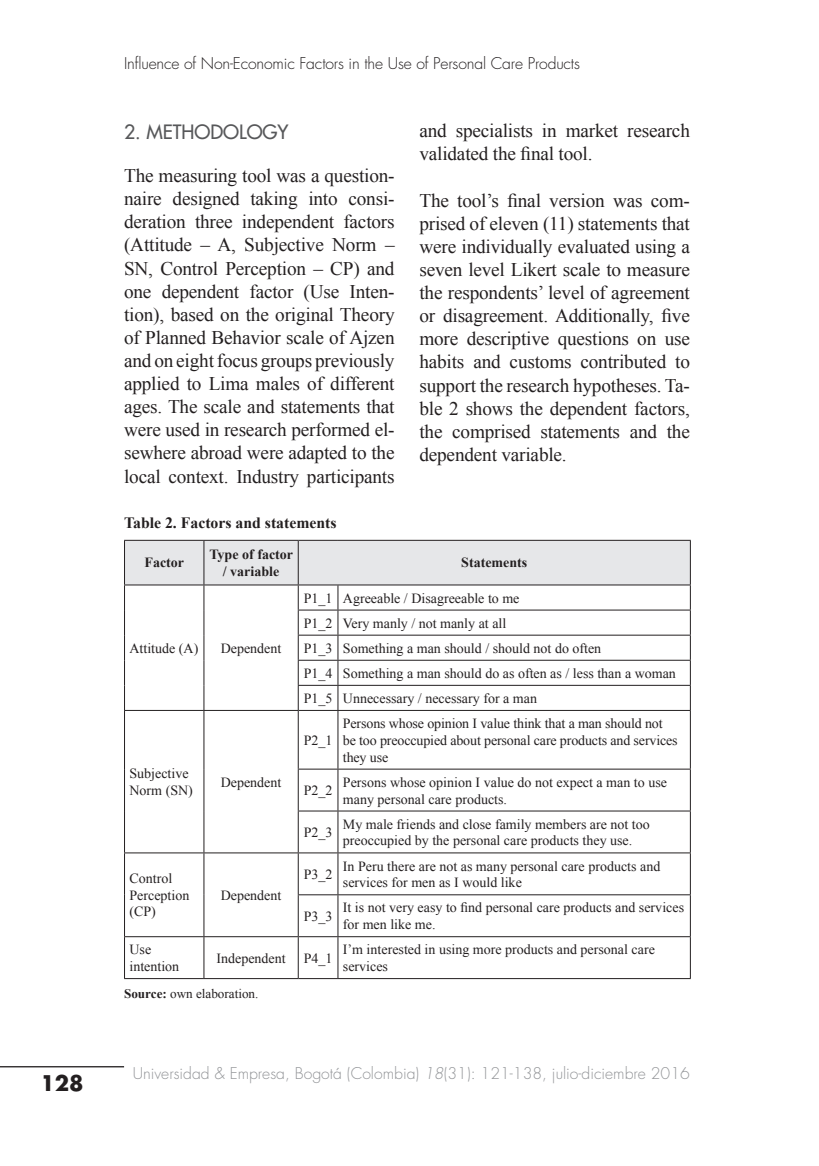
<style>
.page{position:relative;width:819px;height:1166px;background:#fff}
.page>*{position:absolute;margin:0;border:0;box-sizing:border-box;transform-origin:0 0}
.t1{font:700 21px "Futura";color:#231f20}
.Texto{font:19.25px/23.1px "Times New Roman";letter-spacing:-.01em;color:#231f20;text-align:justify}
.Titulo_1{font:19.25px "Futura";color:#57585a}
.t2{font:300 15.75px "Futura";color:#939598}
.t3{font:300 15.75px "Futura";letter-spacing:-.01em;color:#231f20}
.Figura_o_tabla{font:700 15.75px "Times New Roman";color:#231f20}
.Texto_tabla{font:14px/16.8px "Times New Roman";color:#231f20}
.Texto_tabla-2{font:700 14px/16.8px "Times New Roman";color:#231f20;text-align:center}
.pie_de_foto{font:13.12px "Times New Roman";color:#231f20}
.s1{font-weight:700}
.s2{font-style:italic}
</style>
<div class="page">
<hr style="left:0;top:1066px;width:124px;height:1px;background:#231f20">
<svg style="left:124px;top:540px;width:567px;height:170px"></svg>
<hr style="left:124px;top:710px;width:80px;height:1px;background:#231f20">
<hr style="left:124px;top:711px;width:1px;height:58px;background:#231f20">
<hr style="left:204px;top:710px;width:94px;height:1px;background:#231f20">
<hr style="left:203px;top:711px;width:1px;height:58px;background:#231f20">
<hr style="left:124px;top:769px;width:1px;height:42px;background:#231f20">
<hr style="left:203px;top:769px;width:1px;height:42px;background:#231f20">
<hr style="left:124px;top:811px;width:1px;height:41px;background:#231f20">
<hr style="left:203px;top:811px;width:1px;height:41px;background:#231f20">
<hr style="left:298px;top:710px;width:40px;height:1px;background:#231f20">
<hr style="left:298px;top:711px;width:1px;height:58px;background:#231f20">
<hr style="left:338px;top:710px;width:352px;height:1px;background:#231f20">
<hr style="left:337px;top:711px;width:1px;height:58px;background:#231f20">
<hr style="left:690px;top:711px;width:1px;height:58px;background:#231f20">
<hr style="left:298px;top:769px;width:40px;height:1px;background:#231f20">
<hr style="left:298px;top:769px;width:1px;height:41px;background:#231f20">
<hr style="left:338px;top:769px;width:352px;height:1px;background:#231f20">
<hr style="left:337px;top:769px;width:1px;height:41px;background:#231f20">
<hr style="left:690px;top:769px;width:1px;height:41px;background:#231f20">
<hr style="left:298px;top:810px;width:40px;height:1px;background:#231f20">
<hr style="left:298px;top:811px;width:1px;height:41px;background:#231f20">
<hr style="left:338px;top:810px;width:352px;height:1px;background:#231f20">
<hr style="left:337px;top:811px;width:1px;height:41px;background:#231f20">
<hr style="left:690px;top:811px;width:1px;height:41px;background:#231f20">
<hr style="left:124px;top:852px;width:80px;height:1px;background:#231f20">
<hr style="left:124px;top:853px;width:1px;height:42px;background:#231f20">
<hr style="left:204px;top:852px;width:94px;height:1px;background:#231f20">
<hr style="left:203px;top:853px;width:1px;height:42px;background:#231f20">
<hr style="left:124px;top:895px;width:1px;height:41px;background:#231f20">
<hr style="left:203px;top:895px;width:1px;height:41px;background:#231f20">
<hr style="left:298px;top:852px;width:40px;height:1px;background:#231f20">
<hr style="left:298px;top:853px;width:1px;height:41px;background:#231f20">
<hr style="left:338px;top:852px;width:352px;height:1px;background:#231f20">
<hr style="left:337px;top:853px;width:1px;height:41px;background:#231f20">
<hr style="left:690px;top:853px;width:1px;height:41px;background:#231f20">
<hr style="left:298px;top:894px;width:40px;height:1px;background:#231f20">
<hr style="left:298px;top:895px;width:1px;height:41px;background:#231f20">
<hr style="left:338px;top:894px;width:352px;height:1px;background:#231f20">
<hr style="left:337px;top:895px;width:1px;height:41px;background:#231f20">
<hr style="left:690px;top:895px;width:1px;height:41px;background:#231f20">
<hr style="left:124px;top:936px;width:80px;height:1px;background:#231f20">
<hr style="left:124px;top:937px;width:1px;height:41px;background:#231f20">
<hr style="left:204px;top:936px;width:94px;height:1px;background:#231f20">
<hr style="left:203px;top:937px;width:1px;height:41px;background:#231f20">
<hr style="left:298px;top:936px;width:40px;height:1px;background:#231f20">
<hr style="left:298px;top:937px;width:1px;height:41px;background:#231f20">
<hr style="left:338px;top:936px;width:352px;height:1px;background:#231f20">
<hr style="left:337px;top:937px;width:1px;height:41px;background:#231f20">
<hr style="left:690px;top:937px;width:1px;height:41px;background:#231f20">
<hr style="left:124px;top:978px;width:80px;height:1px;background:#231f20">
<hr style="left:204px;top:978px;width:94px;height:1px;background:#231f20">
<hr style="left:298px;top:978px;width:40px;height:1px;background:#231f20">
<hr style="left:338px;top:978px;width:352px;height:1px;background:#231f20">
<p class="t1" style="left:40px;top:1068px;width:45px">128</p>
<p class="t3" style="left:124px;top:54px;width:457px">Influence of Non-Economic Factors in the Use of Personal Care Products</p>
<p class="Titulo_1" style="left:124px;top:120px;width:166px">2. METHODOLOGY</p>
<p class="Texto" style="left:124px;top:164px;width:272px">The measuring tool was a question&shy;naire designed taking into consi&shy;deration three independent factors (Attitude – A, Subjective Norm – SN, Control Perception – CP) and one dependent factor (Use Inten&shy;tion), based on the original Theory of Planned Behavior scale of Ajzen and on eight focus groups previously applied to Lima males of different ages. The scale and statements that were used in research performed el&shy;sewhere abroad were adapted to the local context. Industry participants</p>
<p class="Texto" style="left:419px;top:119px;width:272px">and specialists in market research validated the final tool.</p>
<p class="Texto" style="left:419px;top:188px;width:272px">The tool’s final version was com&shy;prised of eleven (11) statements that were individually evaluated using a seven level Likert scale to measure the respondents’ level of agreement or disagreement. Additionally, five more descriptive questions on use habits and customs contributed to support the research hypotheses. Ta&shy;ble 2 shows the dependent factors, the comprised statements and the dependent variable.</p>
<p class="Figura_o_tabla" style="left:124px;top:512px;width:214px">Table 2. Factors and statements</p>
<p class="Texto_tabla-2" style="left:144px;top:554px;width:41px">Factor</p>
<p class="Texto_tabla-2" style="left:209px;top:545px;width:85px">Type of factor / variable</p>
<p class="Texto_tabla-2" style="left:461px;top:554px;width:68px">Statements</p>
<p class="Texto_tabla" style="left:129px;top:639px;width:70px">Attitude (A)</p>
<p class="Texto_tabla" style="left:221px;top:639px;width:62px">Dependent</p>
<p class="Texto_tabla" style="left:129px;top:765px;width:65px">Subjective<br>Norm (SN)</p>
<p class="Texto_tabla" style="left:221px;top:773px;width:62px">Dependent</p>
<p class="Texto_tabla" style="left:129px;top:869px;width:61px">Control<br>Perception (CP)</p>
<p class="Texto_tabla" style="left:221px;top:886px;width:62px">Dependent</p>
<p class="Texto_tabla" style="left:304px;top:589px;width:30px">P1_1</p>
<p class="Texto_tabla" style="left:343px;top:589px;width:178px">Agreeable / Disagreeable to me</p>
<p class="Texto_tabla" style="left:304px;top:614px;width:30px">P1_2</p>
<p class="Texto_tabla" style="left:343px;top:614px;width:165px">Very manly / not manly at all</p>
<p class="Texto_tabla" style="left:304px;top:639px;width:30px">P1_3</p>
<p class="Texto_tabla" style="left:343px;top:639px;width:260px">Something a man should / should not do often</p>
<p class="Texto_tabla" style="left:304px;top:664px;width:30px">P1_4</p>
<p class="Texto_tabla" style="left:343px;top:664px;width:334px">Something a man should do as often as / less than a woman</p>
<p class="Texto_tabla" style="left:304px;top:690px;width:30px">P1_5</p>
<p class="Texto_tabla" style="left:343px;top:690px;width:195px">Unnecessary / necessary for a man</p>
<p class="Texto_tabla" style="left:304px;top:731px;width:30px">P2_1</p>
<p class="Texto_tabla" style="left:343px;top:715px;width:336px">Persons whose opinion I value think that a man should not be too preoccupied about personal care products and services they use</p>
<p class="Texto_tabla" style="left:304px;top:782px;width:30px">P2_2</p>
<p class="Texto_tabla" style="left:343px;top:773px;width:325px">Persons whose opinion I value do not expect a man to use many personal care products.</p>
<p class="Texto_tabla" style="left:304px;top:824px;width:30px">P2_3</p>
<p class="Texto_tabla" style="left:343px;top:815px;width:308px">My male friends and close family members are not too preoccupied by the personal care products they use.</p>
<p class="Texto_tabla" style="left:304px;top:865px;width:30px">P3_2</p>
<p class="Texto_tabla" style="left:343px;top:857px;width:319px">In Peru there are not as many personal care products and services for men as I would like</p>
<p class="Texto_tabla" style="left:304px;top:907px;width:30px">P3_3</p>
<p class="Texto_tabla" style="left:343px;top:899px;width:342px">It is not very easy to find personal care products and services for men like me.</p>
<p class="Texto_tabla" style="left:129px;top:941px;width:51px">Use intention</p>
<p class="Texto_tabla" style="left:216px;top:949px;width:71px">Independent</p>
<p class="Texto_tabla" style="left:304px;top:949px;width:30px">P4_1</p>
<p class="Texto_tabla" style="left:343px;top:941px;width:313px">I’m interested in using more products and personal care services</p>
<p class="pie_de_foto" style="left:124px;top:984px;width:136px"><span class="s1">Source:</span> own elaboration.</p>
<p class="t2" style="left:133px;top:1063px;width:558px">Universidad &amp; Empresa, Bogotá (Colombia) <span class="s2">18</span>(31): 121-138, julio-diciembre 2016</p>
</div>
